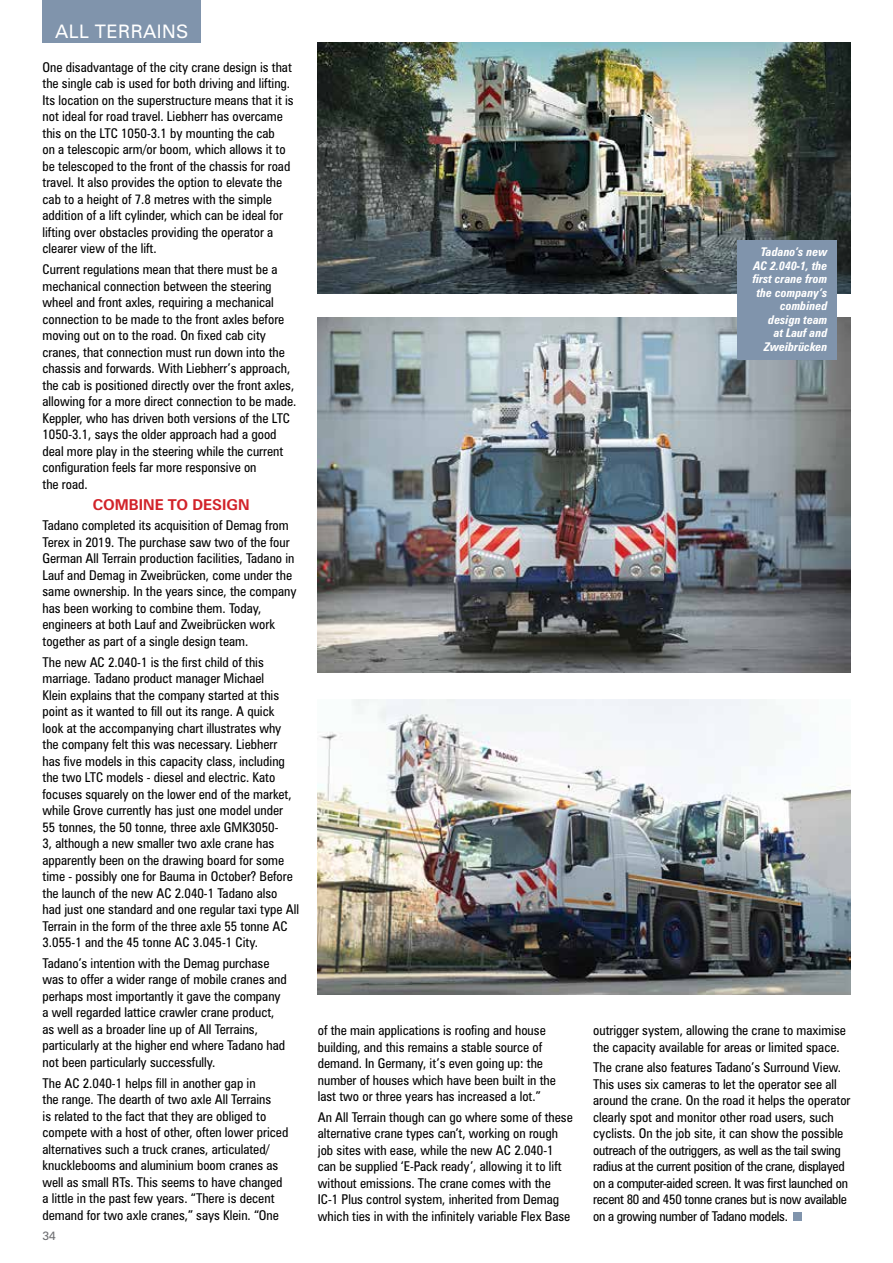
<style>
.page{position:relative;width:893px;height:1263px;background:#fff}
.page>*{position:absolute;margin:0;border:0;box-sizing:border-box;transform-origin:0 0}
.t1{font:18.6px "Zurich BT";letter-spacing:.02em;color:#fff}
.t2{font:700 15px "Zurich BT";color:#d2232a}
.t3{font:condensed 13.5px/16.5px "Zurich BT";color:#000}
.t4{font:condensed 13.5px/16.5px "Zurich BT";letter-spacing:-.02em;color:#000}
.t5{font:italic 700 condensed 12px/13.5px "Zurich BT";color:#fff;text-align:right}
.t6{font:12px "Zurich BT";color:#6d6e71}
</style>
<div class="page">
<div style="left:43px;top:0;width:158px;height:43px;background:#8094ac"></div>
<img style="left:318px;top:43px;width:532px;height:250px">
<img style="left:318px;top:318px;width:532px;height:355px">
<img style="left:318px;top:700px;width:533px;height:295px">
<div style="left:737px;top:240px;width:99px;height:120px;background:#8094ac"></div>
<div style="left:793px;top:1211px;width:8px;height:9px;background:#8094ac"></div>
<h1 class="t1" style="left:55px;top:20px;width:13px">ALL</h1>
<h1 class="t1" style="left:95px;top:20px;width:95px">TERRAINS</h1>
<p class="t3" style="left:43px;top:59px;width:253px">One disadvantage of the city crane design is that the single cab is used for both driving and lifting.<br>Its location on the superstructure means that it is not ideal for road travel. Liebherr has overcame this on the LTC 1050-3.1 by mounting the cab<br>on a telescopic arm/or boom, which allows it to be telescoped to the front of the chassis for road travel. It also provides the option to elevate the cab to a height of 7.8 metres with the simple addition of a lift cylinder, which can be ideal for lifting over obstacles providing the operator a clearer view of the lift.</p>
<p class="t3" style="left:43px;top:261px;width:255px">Current regulations mean that there must be a mechanical connection between the steering wheel and front axles, requiring a mechanical connection to be made to the front axles before moving out on to the road. On fixed cab city cranes, that connection must run down into the chassis and forwards. With Liebherr’s approach, the cab is positioned directly over the front axles, allowing for a more direct connection to be made.<br>Keppler, who has driven both versions of the LTC 1050-3.1, says the older approach had a good deal more play in the steering while the current configuration feels far more responsive on<br>the road.</p>
<p class="t2" style="left:93px;top:495px;width:13px">COMB</p>
<p class="t2" style="left:139px;top:495px;width:112px">INE TO DESIGN</p>
<p class="t3" style="left:43px;top:517px;width:256px">Tadano completed its acquisition of Demag from Terex in 2019. The purchase saw two of the four German All Terrain production facilities, Tadano in Lauf and Demag in Zweibrücken, come under the same ownership. In the years since, the company has been working to combine them. Today, engineers at both Lauf and Zweibrücken work together as part of a single design team.</p>
<p class="t3" style="left:43px;top:653px;width:258px">The new AC 2.040-1 is the first child of this marriage. Tadano product manager Michael<br>Klein explains that the company started at this point as it wanted to fill out its range. A quick<br>look at the accompanying chart illustrates why the company felt this was necessary. Liebherr<br>has five models in this capacity class, including the two LTC models - diesel and electric. Kato focuses squarely on the lower end of the market, while Grove currently has just one model under 55 tonnes, the 50 tonne, three axle GMK3050-<br>3, although a new smaller two axle crane has apparently been on the drawing board for some time - possibly one for Bauma in October? Before the launch of the new AC 2.040-1 Tadano also had just one standard and one regular taxi type All Terrain in the form of the three axle 55 tonne AC 3.055-1 and the 45 tonne AC 3.045-1 City.</p>
<p class="t3" style="left:43px;top:954px;width:246px">Tadano’s intention with the Demag purchase was to offer a wider range of mobile cranes and perhaps most importantly it gave the company a well regarded lattice crawler crane product, as well as a broader line up of All Terrains, particularly at the higher end where Tadano had not been particularly successfully.</p>
<p class="t3" style="left:43px;top:1074px;width:247px">The AC 2.040-1 helps fill in another gap in<br>the range. The dearth of two axle All Terrains<br>is related to the fact that they are obliged to compete with a host of other, often lower priced alternatives such a truck cranes, articulated/ knucklebooms and aluminium boom cranes as well as small RTs. This seems to have changed a little in the past few years. “There is decent demand for two axle cranes,” says Klein. “One</p>
<p class="t6" style="left:43px;top:1229px;width:15px">34</p>
<p class="t3" style="left:318px;top:1022px;width:240px">of the main applications is roofing and house building, and this remains a stable source of demand. In Germany, it’s even going up: the number of houses which have been built in the last two or three years has increased a lot.”</p>
<p class="t3" style="left:318px;top:1109px;width:256px">An All Terrain though can go where some of these alternative crane types can’t, working on rough job sites with ease, while the new AC 2.040-1 can be supplied ‘E-Pack ready’, allowing it to lift without emissions. The crane comes with the IC-1 Plus control system, inherited from Demag which ties in with the infinitely variable Flex Base</p>
<p class="t5" style="left:753px;top:245px;width:76px">Tadano’s new<br>AC 2.040-1, the first crane from the company’s combined design team<br>at Lauf and<br>Zweibrücken</p>
<p class="t3" style="left:593px;top:1022px;width:254px">outrigger system, allowing the crane to maximise the capacity available for areas or limited space.</p>
<p class="t4" style="left:593px;top:1059px;width:259px">The crane also features Tadano’s Surround View.<br>This uses six cameras to let the operator see all around the crane. On the road it helps the operator clearly spot and monitor other road users, such cyclists. On the job site, it can show the possible outreach of the outriggers, as well as the tail swing radius at the current position of the crane, displayed on a computer-aided screen. It was first launched on recent 80 and 450 tonne cranes but is now available on a growing number of Tadano models.</p>
</div>
